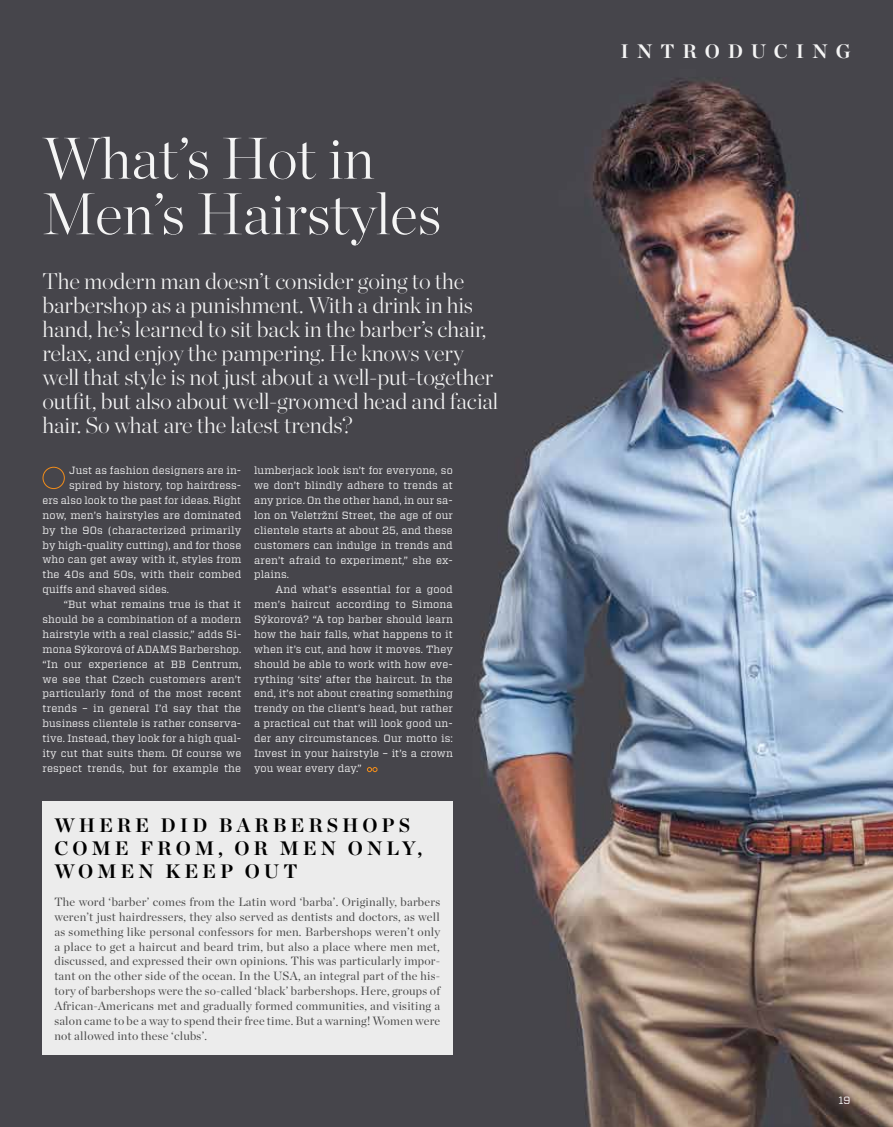
<style>
.page{position:relative;width:893px;height:1127px;background:#46454b}
.page>*{position:absolute;margin:0;border:0;box-sizing:border-box;transform-origin:0 0}
.t1{font:200 58.5px/55.5px "Chronicle Display";color:#f5f5f5}
.t2{font:200 22.65px/24px "Chronicle Display";letter-spacing:-.01em;color:#f5f5f5}
.t3{font:700 19.5px/23.1px "Chronicle Display";letter-spacing:.2em;color:#000}
.t4{font:700 19.5px "Chronicle Display";letter-spacing:.4em;color:#f5f5f5}
.t5{font:12px/14.9px "Chronicle Display";letter-spacing:.02em;color:#4a4a4a;text-align:justify}
.t6{font:10.5px/14.9px "Vitesse";letter-spacing:.01em;color:#f5f5f5;text-align:justify}
.t7{font:10.5px "Vitesse";color:#fff}
</style>
<div class="page">
<img style="left:377px;top:78px;width:516px;height:1049px">
<svg style="left:367px;top:767px;width:10px;height:5px"></svg>
<div style="left:43px;top:467px;width:22px;height:22px;border:1px solid #f28d1a;border-radius:50%"></div>
<div style="left:43px;top:801px;width:410px;height:253px;background:#ececec"></div>
<h1 class="t1" style="left:43px;top:126px;width:401px">What’s Hot in<br>Men’s Hairstyles</h1>
<p class="t2" style="left:43px;top:268px;width:457px">The modern man doesn’t consider going to the barbershop as a punishment. With a drink in his hand, he’s learned to sit back in the barber’s chair, relax, and enjoy the pampering. He knows very well that style is not just about a well-put-together outfit, but also about well-groomed head and facial hair. So what are the latest trends?</p>
<p class="t6" style="left:69px;top:463px;width:174px">Just as fashion designers are in-</p>
<p class="t6" style="left:69px;top:478px;width:174px">spired by history, top hairdress-</p>
<p class="t6" style="left:43px;top:493px;width:200px">ers also look to the past for ideas. Right</p>
<p class="t6" style="left:43px;top:507px;width:200px">now, men’s hairstyles are dominated</p>
<p class="t6" style="left:43px;top:522px;width:200px">by the 90s (characterized primarily</p>
<p class="t6" style="left:43px;top:537px;width:200px">by high-quality cutting), and for those</p>
<p class="t6" style="left:43px;top:552px;width:200px">who can get away with it, styles from</p>
<p class="t6" style="left:43px;top:567px;width:200px">the 40s and 50s, with their combed</p>
<p class="t6" style="left:43px;top:582px;width:128px">quiffs and shaved sides.</p>
<p class="t6" style="left:64px;top:597px;width:179px">“But what remains true is that it</p>
<p class="t6" style="left:43px;top:612px;width:200px">should be a combination of a modern</p>
<p class="t6" style="left:43px;top:627px;width:200px">hairstyle with a real classic,” adds Si-</p>
<p class="t6" style="left:43px;top:641px;width:200px">mona Sýkorová of ADAMS Barbershop.</p>
<p class="t6" style="left:43px;top:656px;width:200px">“In our experience at BB Centrum,</p>
<p class="t6" style="left:43px;top:671px;width:200px">we see that Czech customers aren’t</p>
<p class="t6" style="left:43px;top:686px;width:200px">particularly fond of the most recent</p>
<p class="t6" style="left:43px;top:701px;width:200px">trends – in general I’d say that the</p>
<p class="t6" style="left:43px;top:716px;width:200px">business clientele is rather conserva-</p>
<p class="t6" style="left:43px;top:731px;width:200px">tive. Instead, they look for a high qual-</p>
<p class="t6" style="left:43px;top:746px;width:200px">ity cut that suits them. Of course we</p>
<p class="t6" style="left:43px;top:760px;width:200px">respect trends, but for example the</p>
<p class="t6" style="left:254px;top:463px;width:200px">lumberjack look isn’t for everyone, so we don’t blindly adhere to trends at any price. On the other hand, in our sa&shy;lon on Veletržní Street, the age of our clientele starts at about 25, and these customers can indulge in trends and aren’t afraid to experiment,” she ex&shy;plains.</p>
<p class="t6" style="left:254px;top:582px;width:200px;text-indent:21px">And what’s essential for a good men’s haircut according to Simona Sýkorová? “A top barber should learn how the hair falls, what happens to it when it’s cut, and how it moves. They should be able to work with how eve&shy;rything ‘sits’ after the haircut. In the end, it’s not about creating something trendy on the client’s head, but rather a practical cut that will look good un&shy;der any circumstances. Our motto is:<br>Invest in your hairstyle – it’s a crown you wear every day.”</p>
<h3 class="t3" style="left:54px;top:812px;width:369px">WHERE DID BARBERSHOPS<br>COME FROM, OR MEN ONLY,<br>WOMEN KEEP OUT</h3>
<p class="t5" style="left:54px;top:893px;width:387px">The word ‘barber’ comes from the Latin word ‘barba’. Originally, barbers weren’t just hairdressers, they also served as dentists and doctors, as well as something like personal confessors for men. Barbershops weren’t only a place to get a haircut and beard trim, but also a place where men met, discussed, and expressed their own opinions. This was particularly impor&shy;tant on the other side of the ocean. In the USA, an integral part of the his&shy;tory of barbershops were the so-called ‘black’ barbershops. Here, groups of African-Americans met and gradually formed communities, and visiting a salon came to be a way to spend their free time. But a warning! Women were not allowed into these ‘clubs’.</p>
<h3 class="t4" style="left:621px;top:36px;width:231px">INTRODUCING</h3>
<p class="t7" style="left:838px;top:1093px;width:13px">19</p>
</div>
